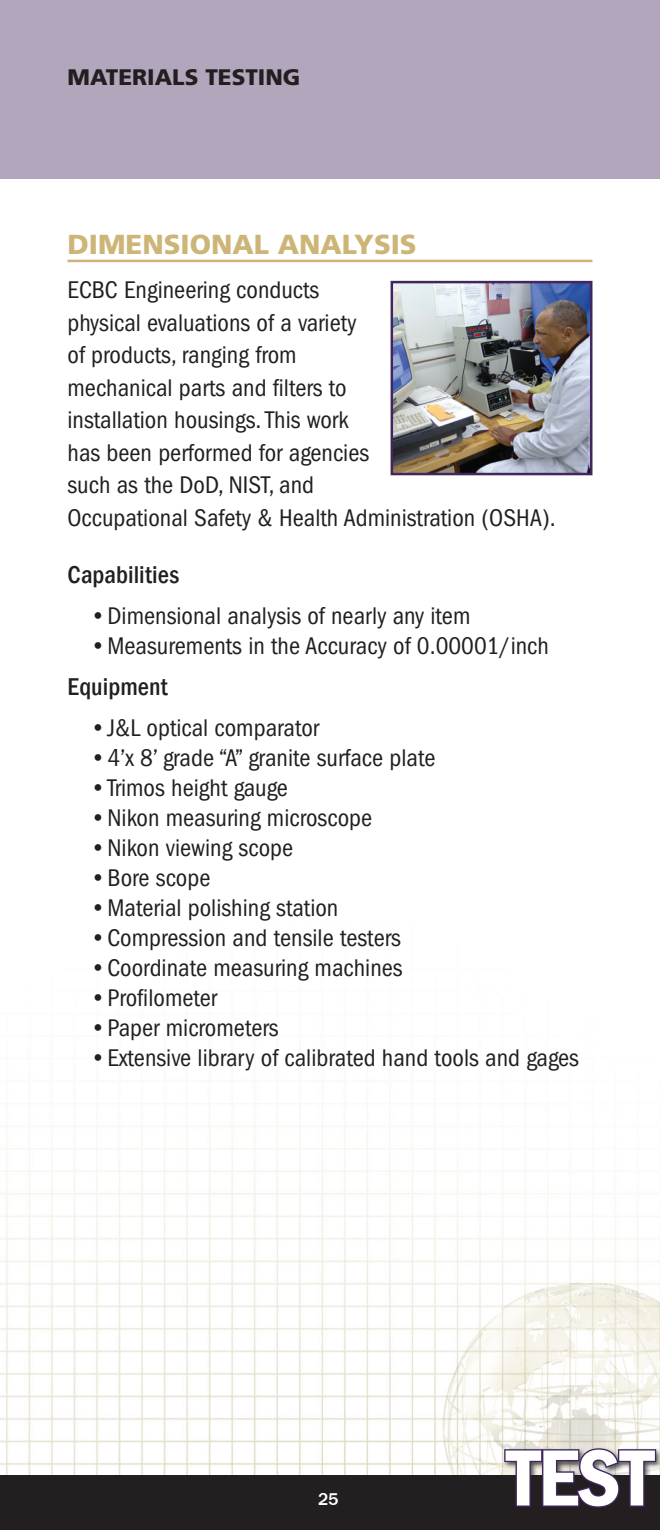
<style>
.page{position:relative;width:660px;height:1530px;background:#fff}
.page>*{position:absolute;margin:0;border:0;box-sizing:border-box;transform-origin:0 0}
.t1{font:600 condensed 82.5px "Franklin Gothic";color:#fff;scale:1.04 1}
.t2{font:900 27.5px "Frutiger";color:#ccb576}
.t3{font:condensed 25px/32.5px "Franklin Gothic";color:#231f20}
.t4{font:500 condensed 25px "Franklin Gothic";letter-spacing:.005em;color:#231f20}
.t5{font:900 22.5px "Frutiger";color:#231f20}
.t6{font:500 17.5px "Franklin Gothic";color:#fff}
.s1{font-weight:500;font-size:23.75px}
.s2{font-weight:500}
</style>
<div class="page">
<img style="left:0;top:178px;width:660px;height:1298px">
<img style="left:425px;top:1262px;width:235px;height:214px">
<div style="left:0;top:1476px;width:660px;height:54px;background:#231f20"></div>
<div style="left:0;top:0;width:660px;height:178px;background:#b1a6bb"></div>
<hr style="left:68px;top:260px;width:524px;height:2px;background:#ccb576">
<img style="left:394px;top:284px;width:195px;height:188px">
<div style="left:391px;top:281px;width:201px;height:194px;border:2px solid #41275e"></div>
<div style="left:502px;top:1446px;width:158px;height:70px;background:#231f20"></div>
<svg style="left:503px;top:1447px;width:154px;height:61px"></svg>
<p class="t5" style="left:68px;top:64px;width:234px">MATERIALS TESTING</p>
<p class="t2" style="left:68px;top:228px;width:20px">DIM</p>
<p class="t2" style="left:126px;top:228px;width:263px">ENSI ONAL ANALYSIS</p>
<p class="t3" style="left:68px;top:274px;width:490px">ECBC Engineering conducts<br>physical evaluations of a variety<br>of products, ranging from<br>mechanical parts and filters to<br>installation housings. This work<br>has been performed for agencies<br>such as the DoD, NIST, and<br>Occupational Safety &amp; Health Administration (OSHA).</p>
<p class="t4" style="left:68px;top:558px;width:113px">Capabilities</p>
<p class="t3" style="left:90px;top:600px;width:382px"><span class="s1">•</span>Dimensional analysis of nearly any item</p>
<p class="t3" style="left:68px;top:625px;width:483px;line-height:41.2px;text-indent:22px"><span class="s1">•</span>Measurements in the Accuracy of 0.00001/inch<br><span class="s2">Equipment</span></p>
<p class="t3" style="left:90px;top:712px;width:231px"><span class="s1">•</span>J&amp;L optical comparator</p>
<p class="t3" style="left:90px;top:742px;width:347px"><span class="s1">•</span>4’x 8’ grade “A” granite surface plate</p>
<p class="t3" style="left:90px;top:772px;width:199px"><span class="s1">•</span>Trimos height gauge</p>
<p class="t3" style="left:90px;top:802px;width:284px"><span class="s1">•</span>Nikon measuring microscope</p>
<p class="t3" style="left:90px;top:832px;width:205px"><span class="s1">•</span>Nikon viewing scope</p>
<p class="t3" style="left:90px;top:862px;width:122px"><span class="s1">•</span>Bore scope</p>
<p class="t3" style="left:90px;top:892px;width:250px"><span class="s1">•</span>Material polishing station</p>
<p class="t3" style="left:90px;top:922px;width:312px"><span class="s1">•</span>Compression and tensile testers</p>
<p class="t3" style="left:90px;top:952px;width:314px"><span class="s1">•</span>Coordinate measuring machines</p>
<p class="t3" style="left:90px;top:982px;width:129px"><span class="s1">•</span>Profilometer</p>
<p class="t3" style="left:90px;top:1012px;width:190px"><span class="s1">•</span>Paper micrometers</p>
<p class="t3" style="left:90px;top:1042px;width:490px"><span class="s1">•</span>Extensive library of calibrated hand tools and gages</p>
<p class="t6" style="left:318px;top:1488px;width:22px">25</p>
<h1 class="t1" style="left:506px;top:1423px;width:136px">Test</h1>
</div>
